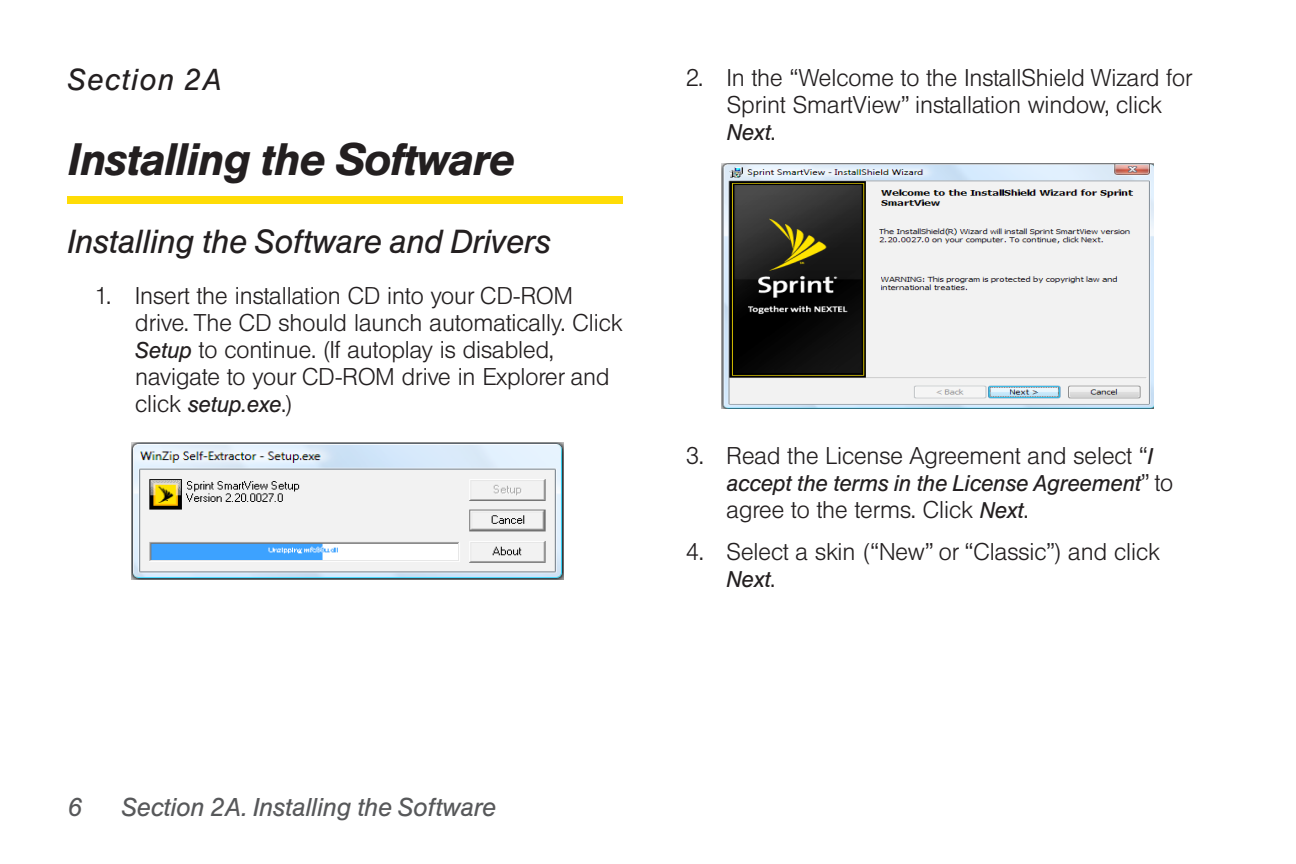
<style>
.page{position:relative;width:1296px;height:864px;background:#fff}
.page>*{position:absolute;margin:0;border:0;box-sizing:border-box;transform-origin:0 0}
.t1{font:italic 500 45px "Berthold Standard BQ";color:#231f20}
.Subhead2{font:italic 33px "Berthold Standard BQ";color:#231f20}
.t2{font:italic 30px "Berthold Standard BQ";letter-spacing:.05em;color:#231f20}
.Footer_Left{font:italic 25.5px "Berthold Standard BQ";color:#57585a}
.Text{font:300 24px/27px "Berthold Standard BQ";color:#231f20;text-align:center}
.Text-2{font:italic 22.5px "Berthold Standard BQ";color:#231f20}
.s1{font-weight:300;font-style:normal;font-size:24px}
.s2{font-weight:400;font-style:italic;font-size:22.5px}
</style>
<div class="page">
<div style="left:68px;top:197px;width:555px;height:7px;background:#ffdc06"></div>
<img style="left:722px;top:164px;width:432px;height:244px">
<img style="left:132px;top:443px;width:432px;height:137px">
<p class="t2" style="left:68px;top:63px;width:156px">Section 2A</p>
<p class="Text" style="left:686px;top:64px;width:508px">2. In the “Welcome to the InstallShield Wizard for<br>Sprint SmartView” installation window, click</p>
<p class="Text-2" style="left:727px;top:119px;width:50px">Next<span class="s1">.</span></p>
<p class="t1" style="left:68px;top:134px;width:448px">Installing the Software</p>
<p class="Subhead2" style="left:68px;top:223px;width:485px">Installing the Software and Drivers</p>
<p class="Text" style="left:135px;top:283px;width:489px;text-align:left;text-indent:-40px">1. Insert the installation CD into your CD-ROM drive. The CD should launch automatically. Click <span class="s2">Setup</span> to continue. (If autoplay is disabled, navigate to your CD-ROM drive in Explorer and</p>
<p class="Text-2" style="left:135px;top:392px;width:159px"><span class="s1">click</span> setup.exe<span class="s1">.)</span></p>
<p class="Text" style="left:686px;top:443px;width:468px">3. Read the License Agreement and select “<span class="s2">I</span></p>
<p class="Text-2" style="left:727px;top:471px;width:448px">accept the terms in the License Agreement<span class="s1">” to</span></p>
<p class="Text" style="left:727px;top:497px;width:303px">agree to the terms. Click <span class="s2">Next</span>.</p>
<p class="Text" style="left:686px;top:539px;width:475px">4. Select a skin (“New” or “Classic”) and click</p>
<p class="Text-2" style="left:727px;top:567px;width:50px">Next<span class="s1">.</span></p>
<p class="Footer_Left" style="left:68px;top:793px;width:16px">6</p>
<p class="Footer_Left" style="left:122px;top:793px;width:376px">Section 2A. Installing the Software</p>
</div>
